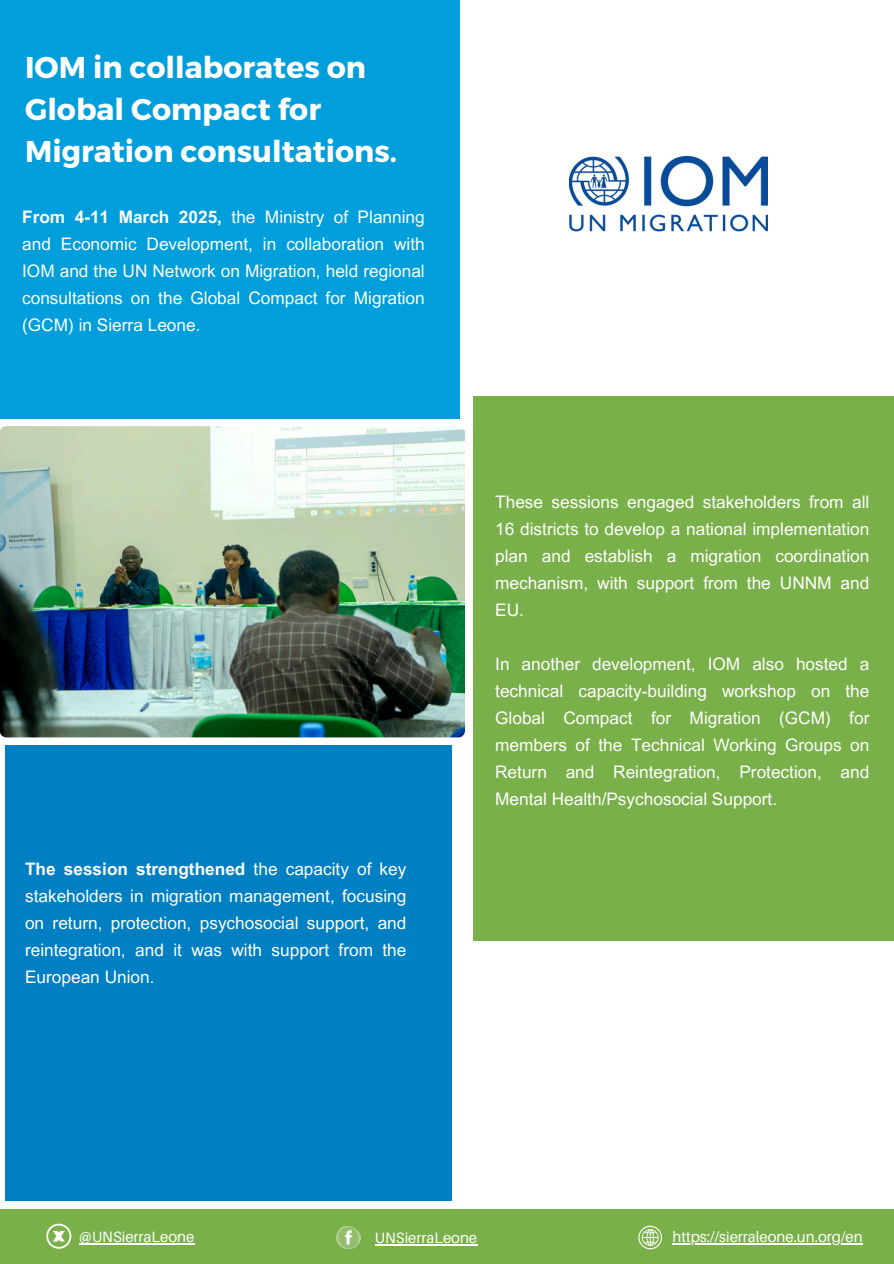
<style>
.page{position:relative;width:894px;height:1264px;background:#fff}
.page>*{position:absolute;margin:0;border:0;box-sizing:border-box;transform-origin:0 0}
.t1{font:700 30px/41.7px "Montserrat";color:#fff}
.t2{font:700 18px/24.8px "Arial MT Pro";color:#fff;text-align:right}
.t3{font:17.25px/27px "Arial MT Pro";color:#fff;text-align:justify}
.t4{font:15px "Aileron";color:#fff}
.s1{font-weight:700}
</style>
<div class="page">
<div style="left:0;top:0;width:459px;height:418px;background:#009edb"></div>
<div style="left:472px;top:395px;width:421px;height:545px;background:#79b04a"></div>
<img style="left:0;top:426px;width:465px;height:311px;border-radius:7px">
<div style="left:0;top:1208px;width:893px;height:55px;background:#79b04a"></div>
<svg style="left:46px;top:1223px;width:25px;height:25px"></svg>
<svg style="left:638px;top:1225px;width:23px;height:24px"></svg>
<hr style="left:672px;top:1243px;width:190px;height:1px;background:#fff">
<svg style="left:336px;top:1226px;width:25px;height:23px"></svg>
<div style="left:4px;top:745px;width:447px;height:455px;background:#007fc2"></div>
<hr style="left:375px;top:1244px;width:102px;height:1px;background:#fff">
<svg style="left:79px;top:1243px;width:13px;height:1px"></svg>
<hr style="left:92px;top:1243px;width:102px;height:1px;background:#fff">
<img style="left:569px;top:156px;width:198px;height:76px">
<h3 class="t1" style="left:25px;top:45px;width:373px">IOM in collaborates on<br>Global Compact for<br>Migration consultations.</h3>
<h3 class="t3" style="left:22px;top:205px;width:404px"><span class="s1">From 4-11 March 2025,</span> the Ministry of Planning and Economic Development, in collaboration with IOM and the UN Network on Migration, held regional consultations on the Global Compact for Migration (GCM) in Sierra Leone.</h3>
<h2 class="t3" style="left:25px;top:857px;width:383px"><span class="s1">The session strengthened</span> the capacity of key stakeholders in migration management, focusing on return, protection, psychosocial support, and reintegration, and it was with support from the European Union.</h2>
<p class="t3" style="left:495px;top:491px;width:375px">These sessions engaged stakeholders from all 16 districts to develop a national implementation plan and establish a migration coordination mechanism, with support from the UNNM and EU.</p>
<h1 class="t2" style="left:660px;top:527px;width:157px">Friday,<br>24th January 2024</h1>
<p class="t3" style="left:495px;top:653px;width:375px">In another development, IOM also hosted a technical capacity-building workshop on the Global Compact for Migration (GCM) for members of the Technical Working Groups on Return and Reintegration, Protection, and Mental Health/Psychosocial Support.</p>
<p class="t4" style="left:79px;top:1227px;width:116px">@UNSierraLeone</p>
<h3 class="t4" style="left:375px;top:1228px;width:104px">UNSierraLeone</h3>
<p class="t4" style="left:672px;top:1227px;width:192px">https://sierraleone.un.org/en</p>
</div>
